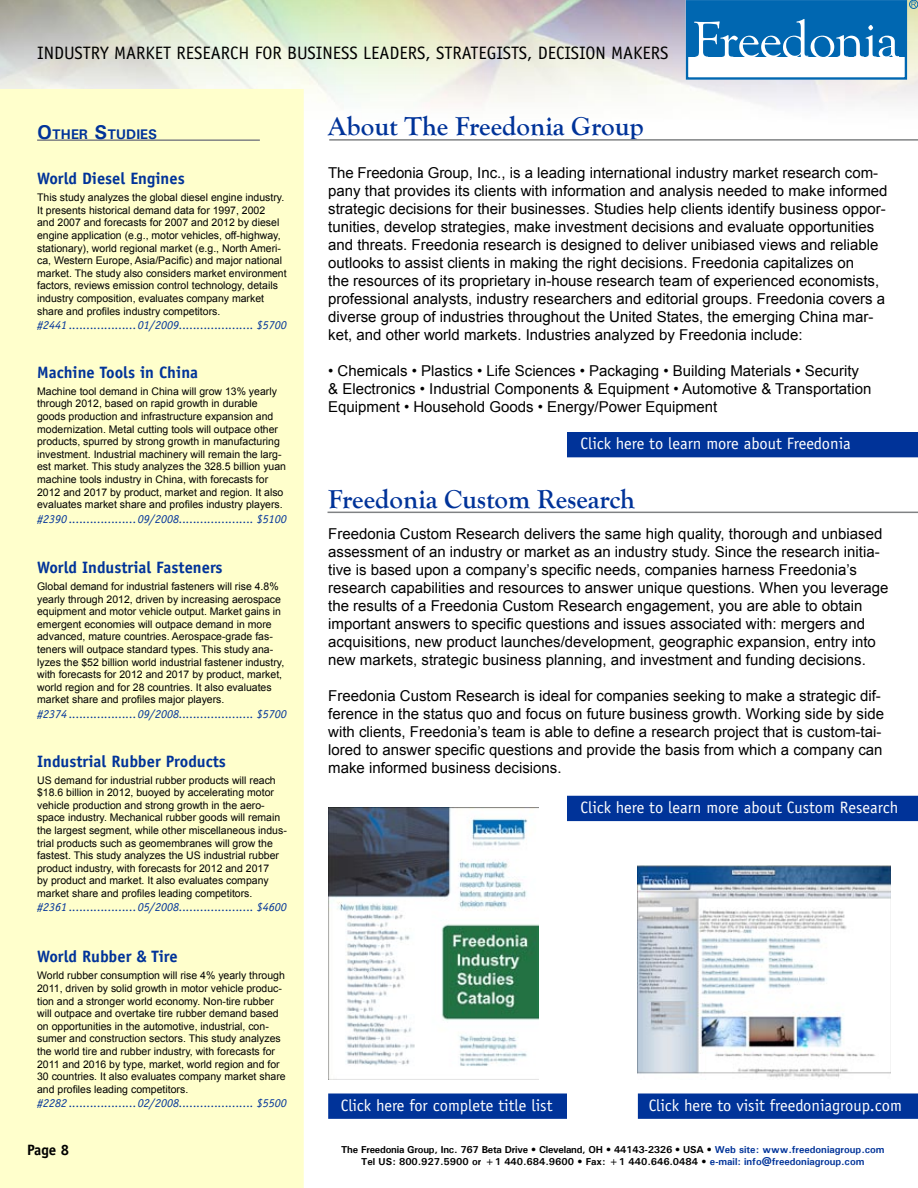
<style>
.page{position:relative;width:918px;height:1188px;background:#fff}
.page>*{position:absolute;margin:0;border:0;box-sizing:border-box;transform-origin:0 0}
.t1{font:700 27px "Goudy Old Style T";color:#039}
.t2{font:18px "Officina Sans";color:#000}
.t3{font:16.5px "Officina Sans";color:#fff}
.t4{font:700 16.5px "Officina Sans";color:#039}
.t5{font:15px/18px "Arial";color:#000}
.t6{font:700 15px "Officina Sans";color:#000}
.t7{font:700 13.95px "Univers";color:#039}
.t8{font:italic 12px "Officina Sans";color:#039}
.t9{font:10.5px/12.6px "Arial";color:#000}
.t10{font:700 10.05px/12px "Univers";color:#000;text-align:center}
.s1{font-size:19.95px}
.s2{font-style:italic}
.s3{color:#039}
</style>
<div class="page">
<div style="left:0;top:89px;width:304px;height:1099px;background:#ffc"></div>
<hr style="left:329px;top:139px;width:589px;height:2px;background:#808284">
<hr style="left:328px;top:512px;width:590px;height:1px;background:#808284">
<div style="left:567px;top:432px;width:351px;height:25px;background:#039"></div>
<div style="left:568px;top:796px;width:349px;height:24px;background:#039"></div>
<div style="left:567px;top:796px;width:351px;height:25px;border:2px solid #039"></div>
<div style="left:639px;top:1094px;width:278px;height:24px;background:#039"></div>
<div style="left:638px;top:1094px;width:280px;height:25px;border:2px solid #039"></div>
<div style="left:329px;top:1094px;width:237px;height:24px;background:#039"></div>
<div style="left:328px;top:1094px;width:239px;height:25px;border:2px solid #039"></div>
<hr style="left:37px;top:139px;width:223px;height:2px;background:#808284">
<div style="left:686px;top:0;width:221px;height:80px;border:2px solid #0067b1"></div>
<div style="left:687px;top:1px;width:218px;height:56px;background:#0067b1"></div>
<svg style="left:694px;top:19px;width:205px;height:38px"></svg>
<div style="left:909px;top:0;width:9px;height:9px;border:1px solid #0067b1;border-radius:50%"></div>
<svg style="left:911px;top:2px;width:5px;height:5px"></svg>
<img style="left:637px;top:866px;width:254px;height:212px">
<img style="left:328px;top:808px;width:211px;height:272px">
<h2 class="t2" style="left:37px;top:42px;width:633px">INDUSTRY MARKET RESEARCH FOR BUSINESS LEADERS, STRATEGISTS, DECISION MAKERS</h2>
<h3 class="t7" style="left:37px;top:126px;width:120px"><span class="s1">O</span>ther <span class="s1">S</span>tudies</h3>
<h3 class="t4" style="left:37px;top:168px;width:149px">World Diesel Engines</h3>
<p class="t9" style="left:37px;top:191px;width:251px">This study analyzes the global diesel engine industry.<br>It presents historical demand data for 1997, 2002<br>and 2007 and forecasts for 2007 and 2012 by diesel engine application (e.g., motor vehicles, off-highway, stationary), world regional market (e.g., North Ameri&shy;ca, Western Europe, Asia/Pacific) and major national market. The study also considers market environment factors, reviews emission control technology, details industry composition, evaluates company market share and profiles industry competitors.</p>
<p class="t8" style="left:37px;top:318px;width:251px">#2441 ...................01/2009..................... $5700</p>
<h3 class="t4" style="left:37px;top:362px;width:163px">Machine Tools in China</h3>
<p class="t9" style="left:37px;top:385px;width:251px">Machine tool demand in China will grow 13% yearly through 2012, based on rapid growth in durable goods production and infrastructure expansion and modernization. Metal cutting tools will outpace other products, spurred by strong growth in manufacturing investment. Industrial machinery will remain the larg&shy;est market. This study analyzes the 328.5 billion yuan machine tools industry in China, with forecasts for 2012 and 2017 by product, market and region. It also evaluates market share and profiles industry players.</p>
<p class="t8" style="left:37px;top:512px;width:251px">#2390 ...................09/2008..................... $5100</p>
<h3 class="t4" style="left:37px;top:557px;width:187px">World Industrial Fasteners</h3>
<p class="t9" style="left:37px;top:580px;width:249px">Global demand for industrial fasteners will rise 4.8% yearly through 2012, driven by increasing aerospace equipment and motor vehicle output. Market gains in emergent economies will outpace demand in more advanced, mature countries. Aerospace-grade fas&shy;teners will outpace standard types. This study ana&shy;lyzes the $52 billion world industrial fastener industry, with forecasts for 2012 and 2017 by product, market, world region and for 28 countries. It also evaluates market share and profiles major players.</p>
<p class="t8" style="left:37px;top:707px;width:251px">#2374 ...................09/2008..................... $5700</p>
<h3 class="t4" style="left:37px;top:751px;width:190px">Industrial Rubber Products</h3>
<p class="t9" style="left:37px;top:774px;width:251px">US demand for industrial rubber products will reach $18.6 billion in 2012, buoyed by accelerating motor vehicle production and strong growth in the aero&shy;space industry. Mechanical rubber goods will remain the largest segment, while other miscellaneous indus&shy;trial products such as geomembranes will grow the fastest. This study analyzes the US industrial rubber product industry, with forecasts for 2012 and 2017<br>by product and market. It also evaluates company market share and profiles leading competitors.</p>
<p class="t8" style="left:37px;top:900px;width:251px">#2361 ...................05/2008..................... $4600</p>
<h3 class="t4" style="left:37px;top:947px;width:142px">World Rubber &amp; Tire</h3>
<p class="t9" style="left:37px;top:969px;width:250px">World rubber consumption will rise 4% yearly through 2011, driven by solid growth in motor vehicle produc&shy;tion and a stronger world economy. Non-tire rubber will outpace and overtake tire rubber demand based on opportunities in the automotive, industrial, con&shy;sumer and construction sectors. This study analyzes the world tire and rubber industry, with forecasts for 2011 and 2016 by type, market, world region and for 30 countries. It also evaluates company market share and profiles leading competitors.</p>
<p class="t8" style="left:37px;top:1096px;width:251px">#2282 ...................02/2008..................... $5500</p>
<h3 class="t6" style="left:27px;top:1140px;width:44px">Page 8</h3>
<h1 class="t1" style="left:328px;top:111px;width:317px">About The Freedonia Group</h1>
<p class="t5" style="left:328px;top:164px;width:561px">The Freedonia Group, Inc., is a leading international industry market research com&shy;pany that provides its clients with information and analysis needed to make informed strategic decisions for their businesses. Studies help clients identify business oppor&shy;tunities, develop strategies, make investment decisions and evaluate opportunities and threats. Freedonia research is designed to deliver unibiased views and reliable outlooks to assist clients in making the right decisions. Freedonia capitalizes on<br>the resources of its proprietary in-house research team of experienced economists, professional analysts, industry researchers and editorial groups. Freedonia covers a diverse group of industries throughout the United States, the emerging China mar&shy;ket, and other world markets. Industries analyzed by Freedonia include:</p>
<h3 class="t5" style="left:328px;top:362px;width:545px"><span class="s2">•</span> Chemicals • Plastics • Life Sciences • Packaging • Building Materials • Security &amp; Electronics • Industrial Components &amp; Equipment • Automotive &amp; Transportation<br>Equipment • Household Goods • Energy/Power Equipment</h3>
<h3 class="t3" style="left:580px;top:434px;width:272px">Click here to learn more about Freedonia</h3>
<h1 class="t1" style="left:328px;top:484px;width:308px">Freedonia Custom Research</h1>
<p class="t5" style="left:328px;top:525px;width:562px">Freedonia Custom Research delivers the same high quality, thorough and unbiased assessment of an industry or market as an industry study. Since the research initia&shy;tive is based upon a company’s specific needs, companies harness Freedonia’s research capabilities and resources to answer unique questions. When you leverage the results of a Freedonia Custom Research engagement, you are able to obtain important answers to specific questions and issues associated with: mergers and acquisitions, new product launches/development, geographic expansion, entry into new markets, strategic business planning, and investment and funding decisions.</p>
<p class="t5" style="left:328px;top:687px;width:557px">Freedonia Custom Research is ideal for companies seeking to make a strategic dif&shy;ference in the status quo and focus on future business growth. Working side by side with clients, Freedonia’s team is able to define a research project that is custom-tai&shy;lored to answer specific questions and provide the basis from which a company can make informed business decisions.</p>
<h3 class="t3" style="left:580px;top:798px;width:319px">Click here to learn more about Custom Research</h3>
<h3 class="t3" style="left:341px;top:1096px;width:213px">Click here for complete title list</h3>
<h3 class="t3" style="left:649px;top:1096px;width:255px">Click here to visit freedoniagroup.com</h3>
<p class="t10" style="left:341px;top:1143px;width:545px">The Freedonia Group, Inc. 767 Beta Drive • Cleveland, OH • 44143-2326 • USA • <span class="s3">Web site: www.freedoniagroup.com<br></span>Tel US: 800.927.5900 or +1 440.684.9600 • Fax: +1 440.646.0484 • <span class="s3">e-mail: info@freedoniagroup.com</span></p>
</div>
